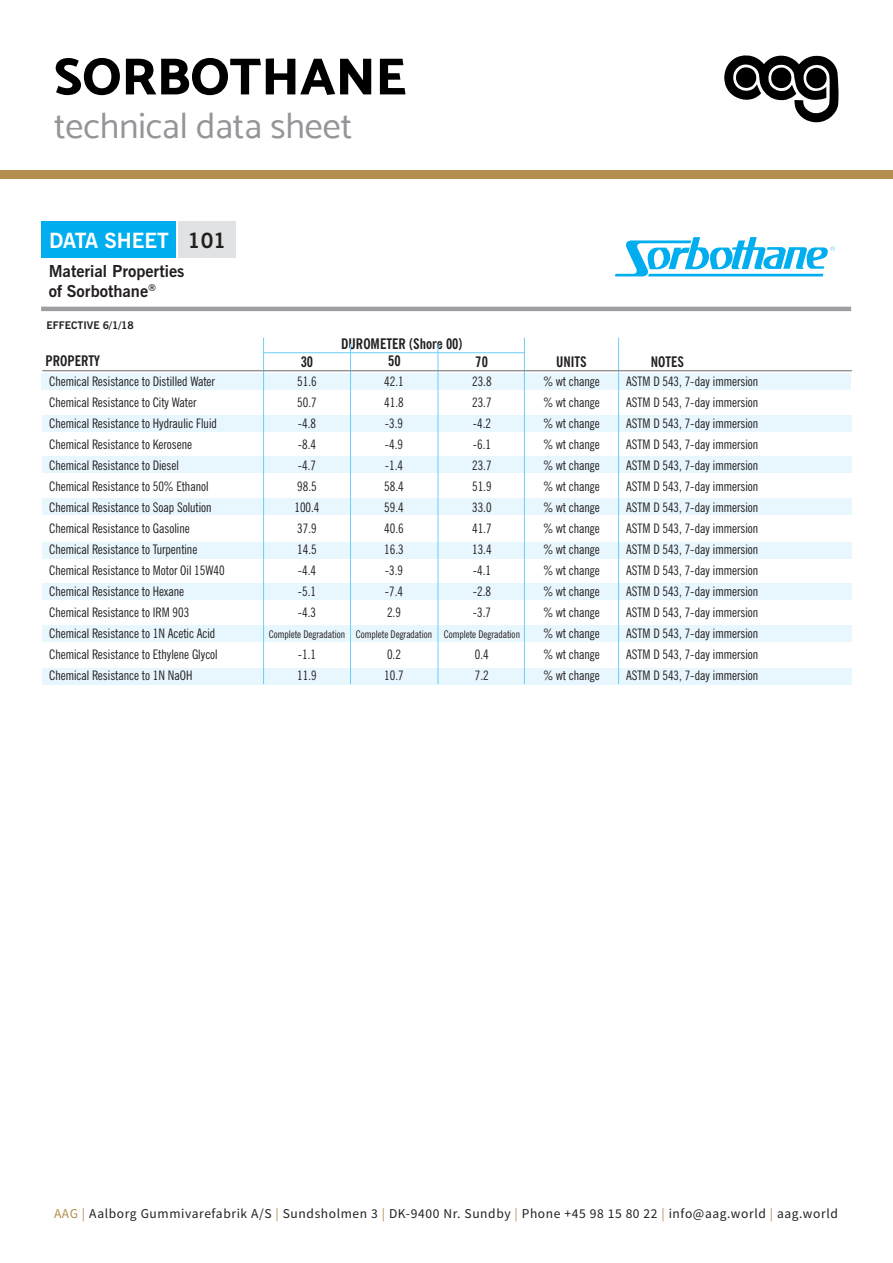
<style>
.page{position:relative;width:893px;height:1263px;background:#fff}
.page>*{position:absolute;margin:0;border:0;box-sizing:border-box;transform-origin:0 0}
.t1{font:800 52.5px "Catamaran";color:#010000}
.t2{font:36px "Catamaran";color:#939598}
.t3{font:700 21px "News Gothic BT";color:#fff}
.t4{font:700 16.5px/19.5px "News Gothic BT";color:#231f20}
.t5{font:700 condensed 14.55px "News Gothic BT";color:#231f20}
.t6{font:13.5px "Source Sans Pro";letter-spacing:.045em;color:#231f20}
.t7{font:condensed 13.05px/21px "News Gothic BT";color:#231f20}
.t8{font:condensed 10.5px "News Gothic BT";color:#231f20}
.t9{font:700 10.5px "News Gothic BT";color:#231f20}
.s1{color:#231f20}
.s2{color:#b38e4e}
</style>
<div class="page">
<div style="left:0;top:170px;width:893px;height:9px;background:#b38e4e"></div>
<svg style="left:724px;top:55px;width:115px;height:68px"></svg>
<div style="left:179px;top:221px;width:57px;height:37px;background:#e1e2e4"></div>
<div style="left:41px;top:221px;width:135px;height:36px;background:#00aeef"></div>
<div style="left:42px;top:373px;width:809px;height:17px;background:#e8f6fd"></div>
<div style="left:42px;top:415px;width:809px;height:16px;background:#e8f6fd"></div>
<div style="left:42px;top:456px;width:809px;height:16px;background:#e8f6fd"></div>
<div style="left:42px;top:499px;width:809px;height:16px;background:#e8f6fd"></div>
<div style="left:42px;top:542px;width:809px;height:16px;background:#e8f6fd"></div>
<div style="left:42px;top:583px;width:809px;height:16px;background:#e8f6fd"></div>
<div style="left:42px;top:626px;width:809px;height:16px;background:#e8f6fd"></div>
<div style="left:42px;top:668px;width:809px;height:16px;background:#e8f6fd"></div>
<hr style="left:263px;top:338px;width:1px;height:346px;background:#6bcff6">
<hr style="left:264px;top:352px;width:261px;height:1px;background:#6bcff6">
<hr style="left:350px;top:344px;width:1px;height:340px;background:#6bcff6">
<hr style="left:438px;top:344px;width:1px;height:340px;background:#6bcff6">
<hr style="left:524px;top:338px;width:1px;height:346px;background:#6bcff6">
<hr style="left:618px;top:338px;width:1px;height:346px;background:#6bcff6">
<hr style="left:42px;top:370px;width:810px;height:1px;background:#939598">
<svg style="left:615px;top:237px;width:220px;height:39px"></svg>
<hr style="left:41px;top:307px;width:810px;height:4px;background:#9d9fa2">
<p class="t1" style="left:54px;top:46px;width:354px">SORBOTHANE</p>
<p class="t2" style="left:54px;top:104px;width:300px">technical data sheet</p>
<p class="t3" style="left:49px;top:228px;width:178px">DATA SHEET <span class="s1">101</span></p>
<p class="t4" style="left:49px;top:261px;width:137px">Material Properties of Sorbothane<sup>®</sup></p>
<p class="t9" style="left:47px;top:319px;width:89px">EFFECTIVE 6/1/18</p>
<p class="t5" style="left:341px;top:335px;width:123px">DUROMETER (Shore 00)</p>
<p class="t5" style="left:46px;top:351px;width:56px">PROPERTY</p>
<p class="t5" style="left:388px;top:352px;width:14px">50</p>
<p class="t5" style="left:556px;top:352px;width:32px">UNITS</p>
<p class="t5" style="left:651px;top:352px;width:34px">NOTES</p>
<p class="t5" style="left:301px;top:352px;width:14px">30</p>
<p class="t5" style="left:476px;top:352px;width:14px">70</p>
<p class="t7" style="left:294px;top:371px;width:27px">51.6<br>50.7 -4.8 -8.4 -4.7<br>98.5<br>100.4<br>37.9<br>14.5 -4.4 -5.1 -4.3</p>
<p class="t8" style="left:269px;top:628px;width:78px">Complete Degradation</p>
<p class="t7" style="left:297px;top:644px;width:21px">-1.1<br>11.9</p>
<p class="t7" style="left:543px;top:371px;width:58px;text-align:justify">% wt change % wt change % wt change % wt change % wt change % wt change % wt change % wt change % wt change % wt change % wt change % wt change % wt change % wt change % wt change</p>
<p class="t7" style="left:49px;top:371px;width:177px">Chemical Resistance to Distilled Water Chemical Resistance to City Water Chemical Resistance to Hydraulic Fluid Chemical Resistance to Kerosene Chemical Resistance to Diesel<br>Chemical Resistance to 50% Ethanol Chemical Resistance to Soap Solution Chemical Resistance to Gasoline Chemical Resistance to Turpentine Chemical Resistance to Motor Oil 15W40<br>Chemical Resistance to Hexane Chemical Resistance to IRM 903<br>Chemical Resistance to 1N Acetic Acid Chemical Resistance to Ethylene Glycol Chemical Resistance to 1N NaOH</p>
<p class="t7" style="left:626px;top:371px;width:134px;text-align:justify">ASTM D 543, 7-day immersion ASTM D 543, 7-day immersion ASTM D 543, 7-day immersion ASTM D 543, 7-day immersion ASTM D 543, 7-day immersion ASTM D 543, 7-day immersion ASTM D 543, 7-day immersion ASTM D 543, 7-day immersion ASTM D 543, 7-day immersion ASTM D 543, 7-day immersion ASTM D 543, 7-day immersion ASTM D 543, 7-day immersion ASTM D 543, 7-day immersion ASTM D 543, 7-day immersion ASTM D 543, 7-day immersion</p>
<p class="t7" style="left:472px;top:371px;width:21px;text-align:justify">23.8<br>23.7 -4.2 -6.1<br>23.7<br>51.9<br>33.0<br>41.7<br>13.4 -4.1 -2.8 -3.7</p>
<p class="t8" style="left:444px;top:628px;width:78px">Complete Degradation</p>
<p class="t7" style="left:475px;top:644px;width:15px">0.4<br>7.2</p>
<p class="t7" style="left:384px;top:371px;width:21px;text-align:justify">42.1<br>41.8 -3.9 -4.9 -1.4<br>58.4<br>59.4<br>40.6<br>16.3 -3.9 -7.4<br>2.9</p>
<p class="t8" style="left:356px;top:628px;width:78px">Complete Degradation</p>
<p class="t7" style="left:384px;top:644px;width:21px">0.2<br>10.7</p>
<p class="t6" style="left:54px;top:1205px;width:785px"><span class="s2">AAG |</span> Aalborg Gummivarefabrik A/S <span class="s2">|</span> Sundsholmen 3 <span class="s2">|</span> DK-9400 Nr. Sundby <span class="s2">|</span> Phone +45 98 15 80 22 <span class="s2">|</span> info@aag.world <span class="s2">|</span> aag.world</p>
</div>
